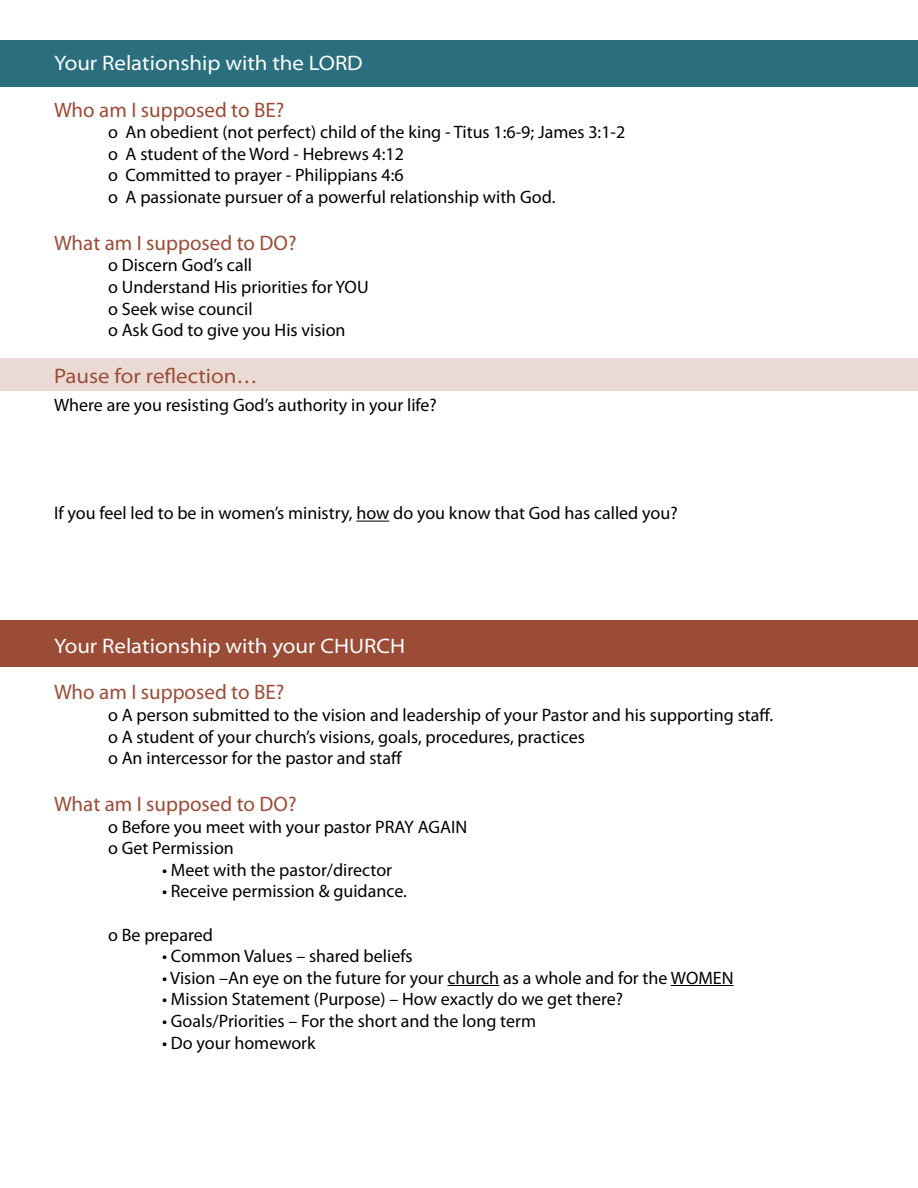
<style>
.page{position:relative;width:918px;height:1188px;background:#fff}
.page>*{position:absolute;margin:0;border:0;box-sizing:border-box;transform-origin:0 0}
.t1{font:21px "Myriad Pro";color:#9a4c37}
.t2{font:semi-expanded 21px "Myriad Pro";color:#fff}
.t3{font:semi-expanded 21px "Myriad Pro";color:#9a4c37}
.t4{font:18px/21.6px "Myriad Pro";color:#000}
</style>
<div class="page">
<div style="left:0;top:40px;width:918px;height:47px;background:#2b6f7e"></div>
<div style="left:0;top:620px;width:918px;height:47px;background:#9a4c37"></div>
<div style="left:0;top:359px;width:918px;height:32px;background:#eadad3"></div>
<hr style="left:356px;top:521px;width:33px;height:1px;background:#000">
<hr style="left:448px;top:985px;width:51px;height:1px;background:#000">
<hr style="left:671px;top:985px;width:63px;height:1px;background:#000">
<p class="t2" style="left:54px;top:51px;width:310px">Your Relationship with the LORD</p>
<p class="t1" style="left:54px;top:97px;width:232px">Who am I supposed to BE?</p>
<p class="t4" style="left:108px;top:121px;width:519px">o An obedient (not perfect) child of the king - Titus 1:6-9; James 3:1-2 o A student of the Word - Hebrews 4:12<br>o Committed to prayer - Philippians 4:6<br>o A passionate pursuer of a powerful relationship with God.</p>
<p class="t1" style="left:54px;top:230px;width:244px">What am I supposed to DO?</p>
<p class="t4" style="left:108px;top:254px;width:262px">o Discern God’s call<br>o Understand His priorities for YOU o Seek wise council<br>o Ask God to give you His vision</p>
<p class="t3" style="left:54px;top:364px;width:205px">Pause for reflection…</p>
<p class="t4" style="left:54px;top:394px;width:384px">Where are you resisting God’s authority in your life?</p>
<p class="t4" style="left:54px;top:502px;width:625px">If you feel led to be in women’s ministry, how do you know that God has called you?</p>
<p class="t2" style="left:54px;top:634px;width:353px">Your Relationship with your CHURCH</p>
<p class="t1" style="left:54px;top:679px;width:232px">Who am I supposed to BE?</p>
<p class="t4" style="left:108px;top:704px;width:667px">o A person submitted to the vision and leadership of your Pastor and his supporting staff. o A student of your church’s visions, goals, procedures, practices<br>o An intercessor for the pastor and staff</p>
<p class="t1" style="left:54px;top:791px;width:244px">What am I supposed to DO?</p>
<p class="t4" style="left:108px;top:815px;width:361px">o Before you meet with your pastor PRAY AGAIN o Get Permission</p>
<p class="t4" style="left:162px;top:859px;width:232px">• Meet with the pastor/director</p>
<p class="t4" style="left:162px;top:880px;width:246px">• Receive permission &amp; guidance.</p>
<p class="t4" style="left:108px;top:923px;width:107px">o Be prepared</p>
<p class="t4" style="left:162px;top:945px;width:252px">• Common Values – shared beliefs</p>
<p class="t4" style="left:162px;top:967px;width:573px">• Vision –An eye on the future for your church as a whole and for the WOMEN</p>
<p class="t4" style="left:162px;top:988px;width:463px">• Mission Statement (Purpose) – How exactly do we get there?</p>
<p class="t4" style="left:162px;top:1010px;width:376px">• Goals/Priorities – For the short and the long term</p>
<p class="t4" style="left:162px;top:1031px;width:155px">• Do your homework</p>
</div>
